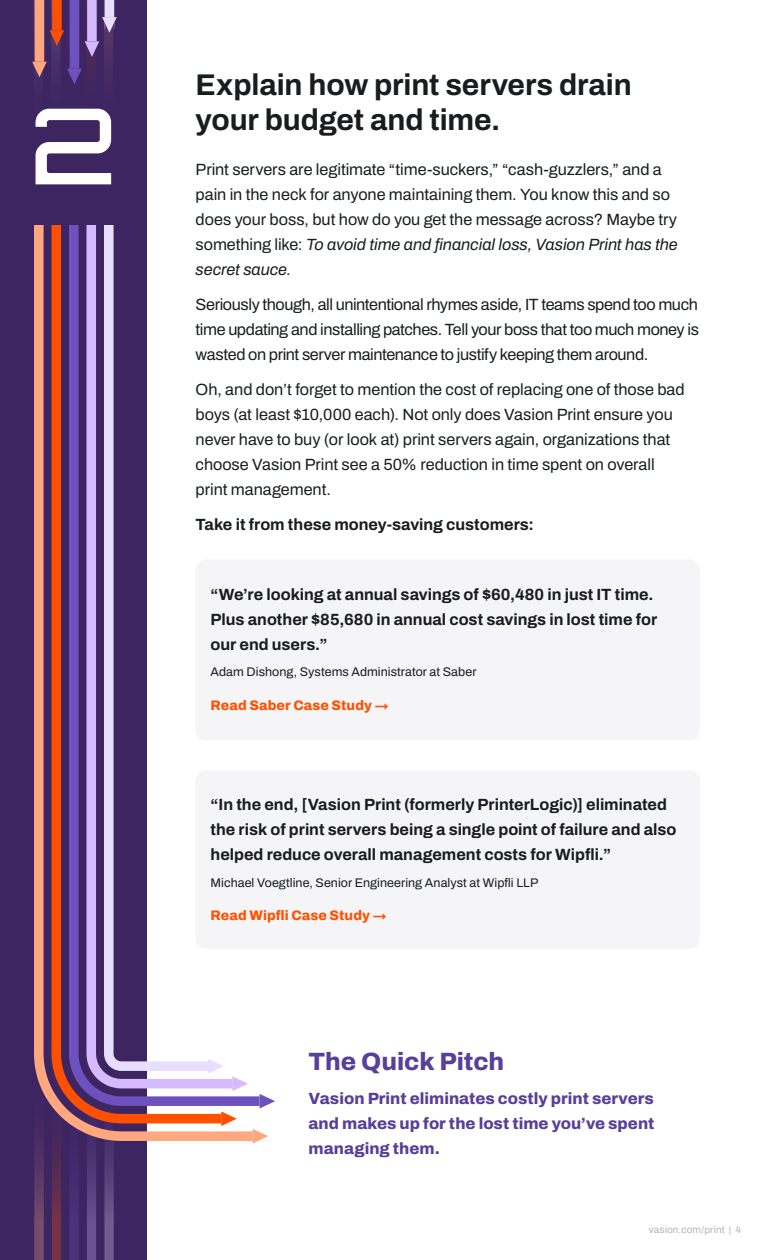
<style>
.page{position:relative;width:765px;height:1260px;background:#fff}
.page>*{position:absolute;margin:0;border:0;box-sizing:border-box;transform-origin:0 0}
.t1{font:105px "Orbitron";color:#fff}
.t2{font:700 30px/35px "Archivo";letter-spacing:-.005em;color:#191d1e}
.t3{font:800 25px "Archivo";letter-spacing:-.005em;color:#583f99}
.t4{font:16.25px/25px "Archivo";letter-spacing:-.005em;color:#191d1e}
.t5{font:700 16.25px/25px "Archivo";color:#191d1e}
.t6{font:800 16.25px/25px "Archivo";color:#583f99;text-align:justify}
.t7{font:800 13.75px "Archivo";letter-spacing:.005em;color:#ff5100}
.t8{font:12.5px "Archivo";letter-spacing:.005em;color:#191d1e}
.t9{font:10px "Archivo";letter-spacing:.015em;color:#b5b5b5}
.s1{font-style:italic}
</style>
<div class="page">
<div style="left:0;top:0;width:146px;height:1260px;background:#3d2562"></div>
<svg style="left:34px;top:1141px;width:80px;height:119px"></svg>
<div style="left:196px;top:560px;width:504px;height:180px;background:#f5f4f7;border-radius:10px"></div>
<div style="left:196px;top:770px;width:504px;height:179px;background:#f5f4f7;border-radius:10px"></div>
<svg style="left:34px;top:225px;width:219px;height:916px"></svg>
<svg style="left:208px;top:1059px;width:16px;height:15px"></svg>
<svg style="left:232px;top:1076px;width:16px;height:15px"></svg>
<svg style="left:260px;top:1094px;width:15px;height:15px"></svg>
<svg style="left:253px;top:1129px;width:15px;height:14px"></svg>
<svg style="left:221px;top:1111px;width:16px;height:15px"></svg>
<svg style="left:32px;top:0;width:85px;height:84px"></svg>
<h1 class="t1" style="left:30px;top:82px;width:89px">2</h1>
<h2 class="t2" style="left:196px;top:67px;width:438px">Explain how print servers drain your budget and time.</h2>
<p class="t4" style="left:196px;top:157px;width:484px">Print servers are legitimate “time-suckers,” “cash-guzzlers,” and a pain in the neck for anyone maintaining them. You know this and so does your boss, but how do you get the message across? Maybe try something like: <span class="s1">To avoid time and financial loss, Vasion Print has the secret sauce.</span></p>
<p class="t4" style="left:196px;top:292px;width:505px;text-align:justify">Seriously though, all unintentional rhymes aside, IT teams spend too much time updating and installing patches. Tell your boss that too much money is wasted on print server maintenance to justify keeping them around.</p>
<p class="t4" style="left:196px;top:377px;width:490px">Oh, and don’t forget to mention the cost of replacing one of those bad boys (at least $10,000 each). Not only does Vasion Print ensure you never have to buy (or look at) print servers again, organizations that choose Vasion Print see a 50% reduction in time spent on overall print management.</p>
<p class="t5" style="left:196px;top:512px;width:340px">Take it from these money-saving customers:</p>
<p class="t5" style="left:211px;top:582px;width:448px">“We’re looking at annual savings of $60,480 in just IT time.<br>Plus another $85,680 in annual cost savings in lost time for our end users.”</p>
<p class="t8" style="left:211px;top:662px;width:267px">Adam Dishong, Systems Administrator at Saber</p>
<p class="t7" style="left:211px;top:695px;width:179px">Read Saber Case Study →</p>
<p class="t5" style="left:211px;top:792px;width:467px">“In the end, [Vasion Print (formerly PrinterLogic)] eliminated the risk of print servers being a single point of failure and also helped reduce overall management costs for Wipfli.”</p>
<p class="t8" style="left:211px;top:873px;width:329px">Michael Voegtline, Senior Engineering Analyst at Wipfli LLP</p>
<p class="t7" style="left:211px;top:905px;width:177px">Read Wipfli Case Study →</p>
<h3 class="t3" style="left:309px;top:1043px;width:197px">The Quick Pitch</h3>
<p class="t6" style="left:309px;top:1086px;width:347px">Vasion Print eliminates costly print servers and makes up for the lost time you’ve spent managing them.</p>
<p class="t9" style="left:649px;top:1222px;width:94px">vasion.com/print | 4</p>
</div>
